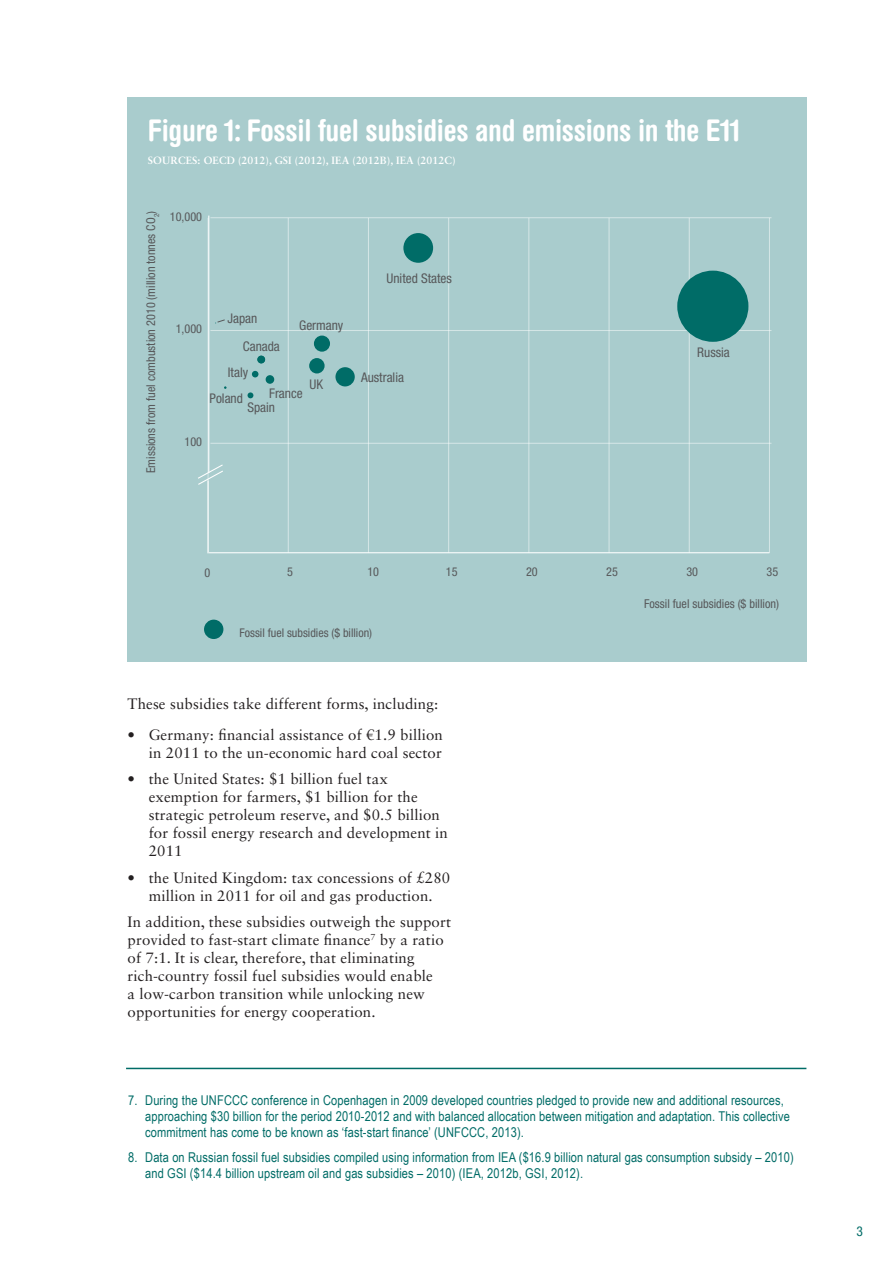
<style>
.page{position:relative;width:893px;height:1263px;background:#fff}
.page>*{position:absolute;margin:0;border:0;box-sizing:border-box;transform-origin:0 0}
.FIGURE_HEADING{font:700 condensed 30px "Helvetica Rounded LT";letter-spacing:-.01em;color:#fff}
.BULLETS{font:15px/18px "Sabon LT Std";letter-spacing:.01em;color:#231f20}
.FOOTNOTES{font:13.5px/16.2px "Arial Narrow";letter-spacing:.01em;color:#006c67}
.t1{font:condensed 13.5px "Helvetica Neue LT Std";color:#006c67}
.t2{font:condensed 13.35px "Helvetica Neue LT Std";color:#57585a}
.t3{font:condensed 12.15px "Helvetica Neue LT Std";color:#57585a}
.t4{font:condensed 12px "Helvetica Neue LT Std";color:#57585a}
.FIGURE_SOURCE{font:700 10.5px "Sabon LT Std";letter-spacing:.01em;color:#fff}
</style>
<div class="page">
<hr style="left:126px;top:1068px;width:680px;height:1px;background:#006c67">
<div style="left:128px;top:98px;width:679px;height:564px;background:#a9cccd"></div>
<hr style="left:209px;top:552px;width:560px;height:1px;background:#fff">
<hr style="left:288px;top:218px;width:1px;height:335px;background:#fff">
<hr style="left:368px;top:218px;width:1px;height:335px;background:#fff">
<hr style="left:448px;top:218px;width:1px;height:335px;background:#fff">
<hr style="left:528px;top:218px;width:1px;height:335px;background:#fff">
<hr style="left:608px;top:218px;width:2px;height:335px;background:#fff">
<hr style="left:689px;top:218px;width:1px;height:335px;background:#fff">
<hr style="left:769px;top:218px;width:1px;height:335px;background:#fff">
<hr style="left:208px;top:216px;width:1px;height:257px;background:#fff">
<hr style="left:210px;top:443px;width:561px;height:1px;background:#fff">
<hr style="left:210px;top:330px;width:561px;height:1px;background:#fff">
<hr style="left:210px;top:217px;width:561px;height:1px;background:#fff">
<div style="left:204px;top:620px;width:19px;height:19px;background:#006c67;border-radius:50%"></div>
<div style="left:403px;top:233px;width:30px;height:30px;background:#006c67;border-radius:50%"></div>
<div style="left:677px;top:271px;width:71px;height:71px;background:#006c67;border-radius:50%"></div>
<div style="left:314px;top:336px;width:16px;height:16px;background:#006c67;border-radius:50%"></div>
<div style="left:257px;top:356px;width:8px;height:7px;background:#006c67;border-radius:50%"></div>
<div style="left:309px;top:358px;width:16px;height:15px;background:#006c67;border-radius:50%"></div>
<svg style="left:252px;top:371px;width:6px;height:6px"></svg>
<div style="left:335px;top:367px;width:20px;height:19px;background:#006c67;border-radius:50%"></div>
<div style="left:266px;top:375px;width:8px;height:9px;background:#006c67;border-radius:50%"></div>
<svg style="left:248px;top:392px;width:5px;height:6px"></svg>
<svg style="left:198px;top:463px;width:25px;height:23px"></svg>
<hr style="left:208px;top:480px;width:1px;height:73px;background:#fff">
<svg style="left:215px;top:319px;width:10px;height:5px"></svg>
<p class="FIGURE_HEADING" style="left:148px;top:112px;width:594px">Figure 1: Fossil fuel subsidies and emissions in the E11</p>
<p class="FIGURE_SOURCE" style="left:148px;top:154px;width:309px">SOURCES: OECD (2012), GSI (2012), IEA (2012B), IEA (2012C)</p>
<p class="t3" style="left:144px;top:473px;width:264px;rotate:-90deg">Emissions from fuel combustion 2010 (million tonnes CO<sub>2</sub>)</p>
<p class="t3" style="left:170px;top:209px;width:34px">10,000</p>
<p class="t2" style="left:387px;top:270px;width:67px">United States</p>
<p class="t3" style="left:176px;top:322px;width:28px">1,000</p>
<p class="t2" style="left:227px;top:310px;width:31px">Japan</p>
<p class="t2" style="left:243px;top:338px;width:39px">Canada</p>
<p class="t2" style="left:299px;top:317px;width:46px">Germany</p>
<p class="t2" style="left:228px;top:364px;width:22px">Italy</p>
<p class="t2" style="left:361px;top:369px;width:44px">Australia</p>
<p class="t2" style="left:269px;top:385px;width:35px">France</p>
<p class="t2" style="left:310px;top:376px;width:15px">UK</p>
<p class="t2" style="left:210px;top:391px;width:35px">Poland</p>
<p class="t2" style="left:247px;top:400px;width:29px">Spain</p>
<p class="t3" style="left:185px;top:435px;width:19px">100</p>
<p class="t2" style="left:697px;top:345px;width:34px">Russia</p>
<p class="t3" style="left:205px;top:566px;width:7px">0</p>
<p class="t3" style="left:287px;top:565px;width:7px">5</p>
<p class="t3" style="left:367px;top:565px;width:13px">10</p>
<p class="t3" style="left:446px;top:565px;width:13px">15</p>
<p class="t3" style="left:526px;top:565px;width:13px">20</p>
<p class="t3" style="left:606px;top:565px;width:13px">25</p>
<p class="t3" style="left:686px;top:565px;width:13px">30</p>
<p class="t3" style="left:767px;top:565px;width:13px">35</p>
<p class="t4" style="left:240px;top:625px;width:134px">Fossil fuel subsidies ($ billion)</p>
<p class="t3" style="left:644px;top:596px;width:136px">Fossil fuel subsidies ($ billion)</p>
<p class="BULLETS" style="left:128px;top:694px;width:312px">These subsidies take different forms, including:</p>
<p class="BULLETS" style="left:128px;top:725px;width:317px;text-align:right">• Germany: financial assistance of €1.9 billion in 2011 to the un-economic hard coal sector</p>
<p class="BULLETS" style="left:149px;top:770px;width:301px;text-indent:-21px">• the United States: $1 billion fuel tax exemption for farmers, $1 billion for the strategic petroleum reserve, and $0.5 billion for fossil energy research and development in 2011</p>
<p class="BULLETS" style="left:128px;top:868px;width:324px;text-align:center">• the United Kingdom: tax concessions of £280 million in 2011 for oil and gas production.</p>
<p class="BULLETS" style="left:128px;top:913px;width:325px">In addition, these subsidies outweigh the support provided to fast-start climate finance<sup>7</sup> by a ratio of 7:1. It is clear, therefore, that eliminating rich-country fossil fuel subsidies would enable<br>a low-carbon transition while unlocking new opportunities for energy cooperation.</p>
<p class="FOOTNOTES" style="left:145px;top:1091px;width:646px;text-indent:-17px">7. During the UNFCCC conference in Copenhagen in 2009 developed countries pledged to provide new and additional resources, approaching $30 billion for the period 2010-2012 and with balanced allocation between mitigation and adaptation. This collective commitment has come to be known as ‘fast-start finance’ (UNFCCC, 2013).</p>
<p class="FOOTNOTES" style="left:145px;top:1148px;width:650px;text-indent:-17px">8. Data on Russian fossil fuel subsidies compiled using information from IEA ($16.9 billion natural gas consumption subsidy – 2010) and GSI ($14.4 billion upstream oil and gas subsidies – 2010) (IEA, 2012b, GSI, 2012).</p>
<p class="t1" style="left:856px;top:1223px;width:8px">3</p>
</div>
